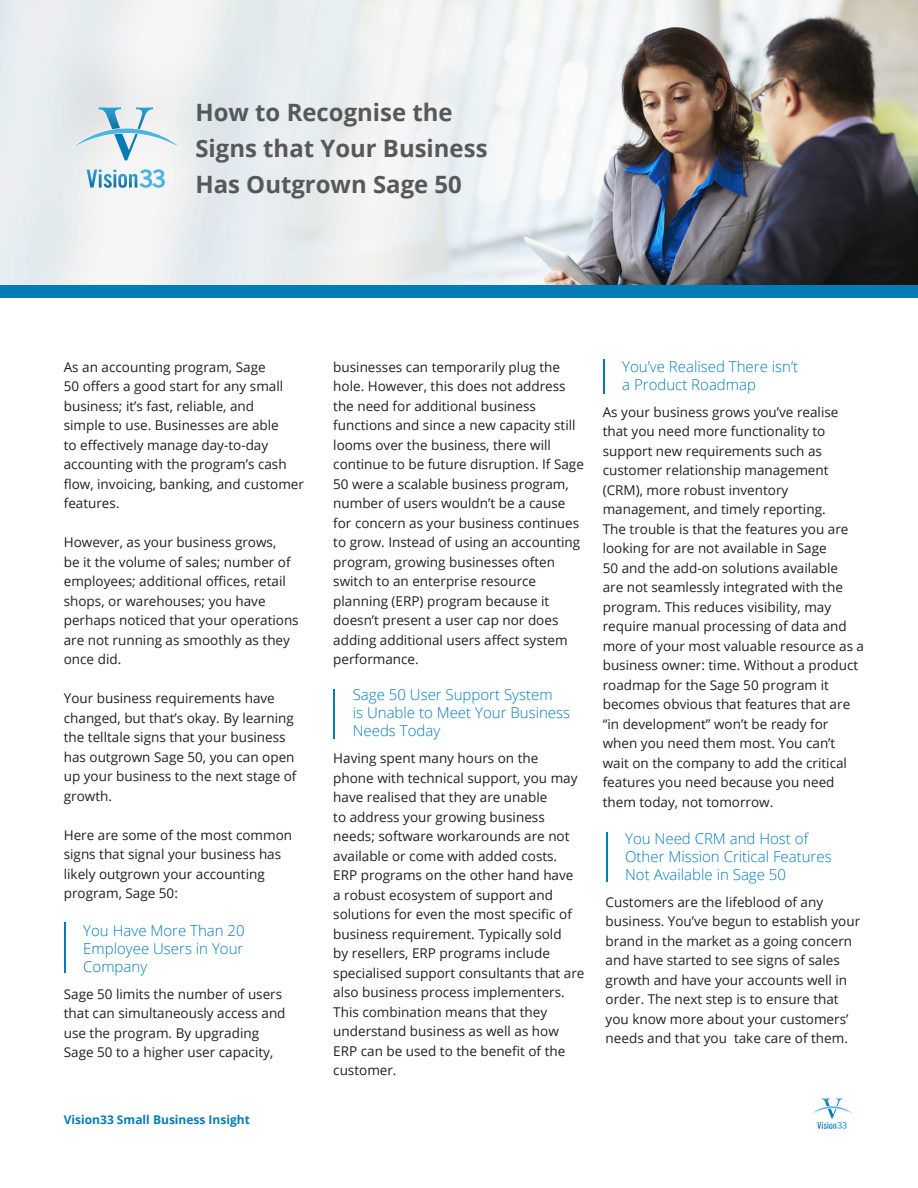
<style>
.page{position:relative;width:918px;height:1188px;background:#fff}
.page>*{position:absolute;margin:0;border:0;box-sizing:border-box;transform-origin:0 0}
.t1{font:700 23.85px/35.8px "Open Sans";color:#57585a}
.t2{font:300 15px/18px "Open Sans";color:#057cb7}
.t3{font:13.5px/19.5px "Open Sans";color:#231f20}
.t4{font:700 12px "Open Sans";color:#057cb7}
</style>
<div class="page">
<img style="left:0;top:0;width:918px;height:286px">
<div style="left:0;top:286px;width:918px;height:12px;background:#057cb7"></div>
<svg style="left:69px;top:107px;width:115px;height:53px"></svg>
<svg style="left:87px;top:169px;width:78px;height:19px"></svg>
<hr style="left:64px;top:922px;width:2px;height:51px;background:#057cb7">
<hr style="left:333px;top:689px;width:2px;height:50px;background:#057cb7">
<hr style="left:603px;top:359px;width:1px;height:35px;background:#057cb7">
<svg style="left:812px;top:1098px;width:40px;height:31px"></svg>
<hr style="left:606px;top:832px;width:1px;height:50px;background:#057cb7">
<h1 class="t1" style="left:195px;top:94px;width:294px">How to Recognise the<br>Signs that Your Business<br>Has Outgrown Sage 50</h1>
<p class="t3" style="left:64px;top:357px;width:242px">As an accounting program, Sage<br>50 offers a good start for any small business; it’s fast, reliable, and<br>simple to use. Businesses are able<br>to effectively manage day-to-day accounting with the program’s cash flow, invoicing, banking, and customer features.</p>
<p class="t3" style="left:64px;top:532px;width:236px">However, as your business grows,<br>be it the volume of sales; number of employees; additional offices, retail shops, or warehouses; you have perhaps noticed that your operations are not running as smoothly as they once did.</p>
<p class="t3" style="left:64px;top:688px;width:234px">Your business requirements have changed, but that’s okay. By learning the telltale signs that your business has outgrown Sage 50, you can open up your business to the next stage of growth.</p>
<p class="t3" style="left:64px;top:825px;width:230px">Here are some of the most common signs that signal your business has likely outgrown your accounting program, Sage 50:</p>
<p class="t2" style="left:83px;top:921px;width:163px;text-align:justify">You Have More Than 20<br>Employee Users in Your Company</p>
<p class="t3" style="left:64px;top:984px;width:223px">Sage 50 limits the number of users that can simultaneously access and use the program. By upgrading<br>Sage 50 to a higher user capacity,</p>
<p class="t4" style="left:64px;top:1111px;width:188px">Vision33 Small Business Insight</p>
<p class="t3" style="left:333px;top:357px;width:252px">businesses can temporarily plug the hole. However, this does not address the need for additional business functions and since a new capacity still looms over the business, there will continue to be future disruption. If Sage 50 were a scalable business program, number of users wouldn’t be a cause for concern as your business continues to grow. Instead of using an accounting program, growing businesses often switch to an enterprise resource planning (ERP) program because it doesn’t present a user cap nor does adding additional users affect system performance.</p>
<p class="t2" style="left:353px;top:685px;width:219px">Sage 50 User Support System<br>is Unable to Meet Your Business<br>Needs Today</p>
<p class="t3" style="left:333px;top:748px;width:253px">Having spent many hours on the<br>phone with technical support, you may have realised that they are unable<br>to address your growing business needs; software workarounds are not available or come with added costs.<br>ERP programs on the other hand have<br>a robust ecosystem of support and solutions for even the most specific of business requirement. Typically sold<br>by resellers, ERP programs include specialised support consultants that are also business process implementers.<br>This combination means that they understand business as well as how ERP can be used to the benefit of the customer.</p>
<p class="t2" style="left:622px;top:357px;width:178px">You’ve Realised There isn’t a Product Roadmap</p>
<p class="t3" style="left:603px;top:402px;width:263px">As your business grows you’ve realise that you need more functionality to support new requirements such as customer relationship management (CRM), more robust inventory management, and timely reporting.<br>The trouble is that the features you are looking for are not available in Sage<br>50 and the add-on solutions available<br>are not seamlessly integrated with the program. This reduces visibility, may require manual processing of data and more of your most valuable resource as a business owner: time. Without a product roadmap for the Sage 50 program it becomes obvious that features that are “in development” won’t be ready for when you need them most. You can’t wait on the company to add the critical features you need because you need them today, not tomorrow.</p>
<p class="t2" style="left:625px;top:829px;width:208px">You Need CRM and Host of<br>Other Mission Critical Features<br>Not Available in Sage 50</p>
<p class="t3" style="left:606px;top:892px;width:256px">Customers are the lifeblood of any business. You’ve begun to establish your brand in the market as a going concern and have started to see signs of sales growth and have your accounts well in order. The next step is to ensure that you know more about your customers’ needs and that you take care of them.</p>
</div>
